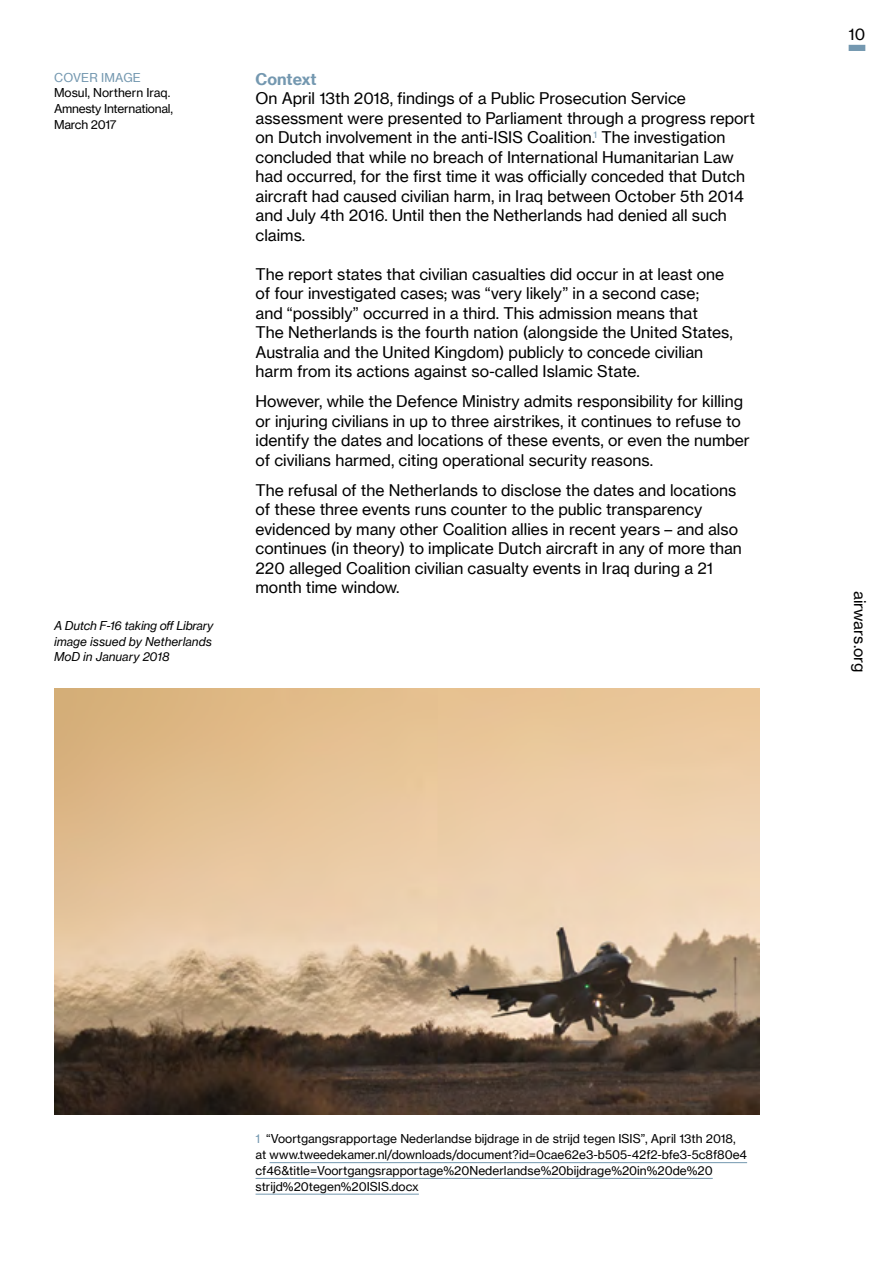
<style>
.page{position:relative;width:893px;height:1263px;background:#fff}
.page>*{position:absolute;margin:0;border:0;box-sizing:border-box;transform-origin:0 0}
.t1{font:15.75px/19.5px "N Haas Grotesk TX Pro 55 Rg";color:#000}
.t2{font:15.75px "N Haas Grotesk TX Pro 75 Bd";letter-spacing:-.005em;color:#7498b0}
.t3{font:12px/15.8px "N Haas Grotesk TX Pro 55 Rg";color:#000}
.t4{font:12px/15.8px "N Haas Grotesk TX Pro 56 It";color:#000;text-align:justify}
.t5{font:12px/15.8px "N Haas Grotesk TX Pro 55 Rg";letter-spacing:-.02em;color:#000}
.t6{font:12px "N Haas Grotesk TX Pro 55 Rg";letter-spacing:.015em;color:#7498b0}
.s1{color:#7498b0}
</style>
<div class="page">
<div style="left:849px;top:45px;width:16px;height:6px;background:#7498b0"></div>
<hr style="left:270px;top:1162px;width:477px;height:1px;background:#7498b0">
<hr style="left:256px;top:1178px;width:457px;height:1px;background:#7498b0">
<hr style="left:256px;top:1194px;width:163px;height:1px;background:#7498b0">
<img style="left:54px;top:689px;width:705px;height:425px">
<p class="t6" style="left:54px;top:70px;width:19px">Cover</p>
<p class="t6" style="left:101px;top:70px;width:41px">IMAGE</p>
<p class="t5" style="left:54px;top:85px;width:120px">Mosul, Northern Iraq.<br>Amnesty International,<br>March 2017</p>
<p class="t4" style="left:54px;top:617px;width:161px">A Dutch F-16 taking off Library image issued by Netherlands MoD in January 2018</p>
<p class="t2" style="left:256px;top:69px;width:63px">Context</p>
<p class="t1" style="left:256px;top:89px;width:501px">On April 13th 2018, findings of a Public Prosecution Service assessment were presented to Parliament through a progress report on Dutch involvement in the anti-ISIS Coalition.<sup>1</sup> The investigation concluded that while no breach of International Humanitarian Law had occurred, for the first time it was officially conceded that Dutch aircraft had caused civilian harm, in Iraq between October 5th 2014 and July 4th 2016. Until then the Netherlands had denied all such claims.</p>
<p class="t1" style="left:256px;top:264px;width:479px">The report states that civilian casualties did occur in at least one of four investigated cases; was “very likely” in a second case;<br>and “possibly” occurred in a third. This admission means that<br>The Netherlands is the fourth nation (alongside the United States, Australia and the United Kingdom) publicly to concede civilian harm from its actions against so-called Islamic State.</p>
<p class="t1" style="left:256px;top:392px;width:496px">However, while the Defence Ministry admits responsibility for killing or injuring civilians in up to three airstrikes, it continues to refuse to identify the dates and locations of these events, or even the number of civilians harmed, citing operational security reasons.</p>
<p class="t1" style="left:256px;top:480px;width:488px">The refusal of the Netherlands to disclose the dates and locations of these three events runs counter to the public transparency evidenced by many other Coalition allies in recent years – and also continues (in theory) to implicate Dutch aircraft in any of more than 220 alleged Coalition civilian casualty events in Iraq during a 21 month time window.</p>
<p class="t1" style="left:849px;top:24px;width:18px">10</p>
<p class="t1" style="left:870px;top:591px;width:82px;rotate:90deg">airwars.org</p>
<p class="t3" style="left:256px;top:1131px;width:493px"><span class="s1">1</span> “Voortgangsrapportage Nederlandse bijdrage in de strijd tegen ISIS”, April 13th 2018, at www.tweedekamer.nl/downloads/document?id=0cae62e3-b505-42f2-bfe3-5c8f80e4 cf46&amp;title=Voortgangsrapportage%20Nederlandse%20bijdrage%20in%20de%20 strijd%20tegen%20ISIS.docx</p>
</div>
